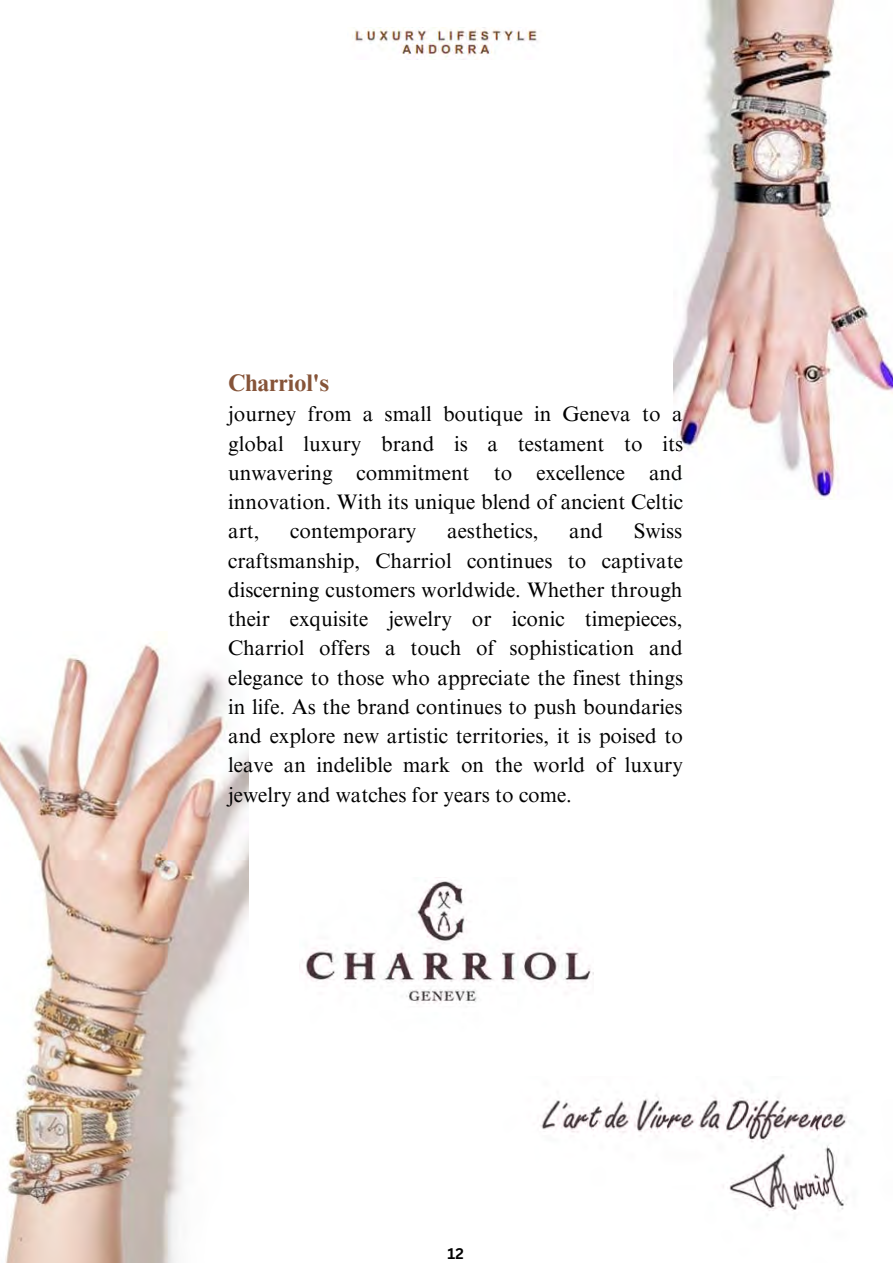
<style>
.page{position:relative;width:893px;height:1264px;background:#fff}
.page>*{position:absolute;margin:0;border:0;box-sizing:border-box;transform-origin:0 0}
.t1{font:700 24px "Times NRMT Pro";color:#865439}
.t2{font:21px/29.2px "Times NRMT Pro";color:#000;text-align:justify}
.t3{font:700 15px "Canva Sans";color:#000}
</style>
<div class="page">
<img style="left:0;top:643px;width:249px;height:619px">
<img style="left:540px;top:1094px;width:307px;height:118px">
<img style="left:299px;top:877px;width:294px;height:127px">
<img style="left:673px;top:0;width:219px;height:499px">
<img style="left:352px;top:28px;width:186px;height:31px">
<p class="t1" style="left:228px;top:374px;width:102px">Charriol's</p>
<p class="t2" style="left:228px;top:402px;width:456px">journey from a small boutique in Geneva to a global luxury brand is a testament to its unwavering commitment to excellence and innovation. With its unique blend of ancient Celtic art,</p>
<p class="t2" style="left:228px;top:519px;width:456px;text-indent:405px">Swiss craftsmanship, Charriol continues to captivate discerning customers worldwide. Whether through their exquisite jewelry or iconic timepieces, Charriol offers a touch of sophistication and elegance to those who appreciate the finest things in life. As the brand continues to push boundaries and explore new artistic territories, it is poised to leave an indelible mark on the world of luxury jewelry and watches for years to come.</p>
<p class="t2" style="left:290px;top:519px;width:128px">contemporary</p>
<p class="t2" style="left:447px;top:519px;width:93px">aesthetics,</p>
<p class="t2" style="left:569px;top:519px;width:35px">and</p>
<p class="t3" style="left:447px;top:1243px;width:18px">12</p>
</div>
